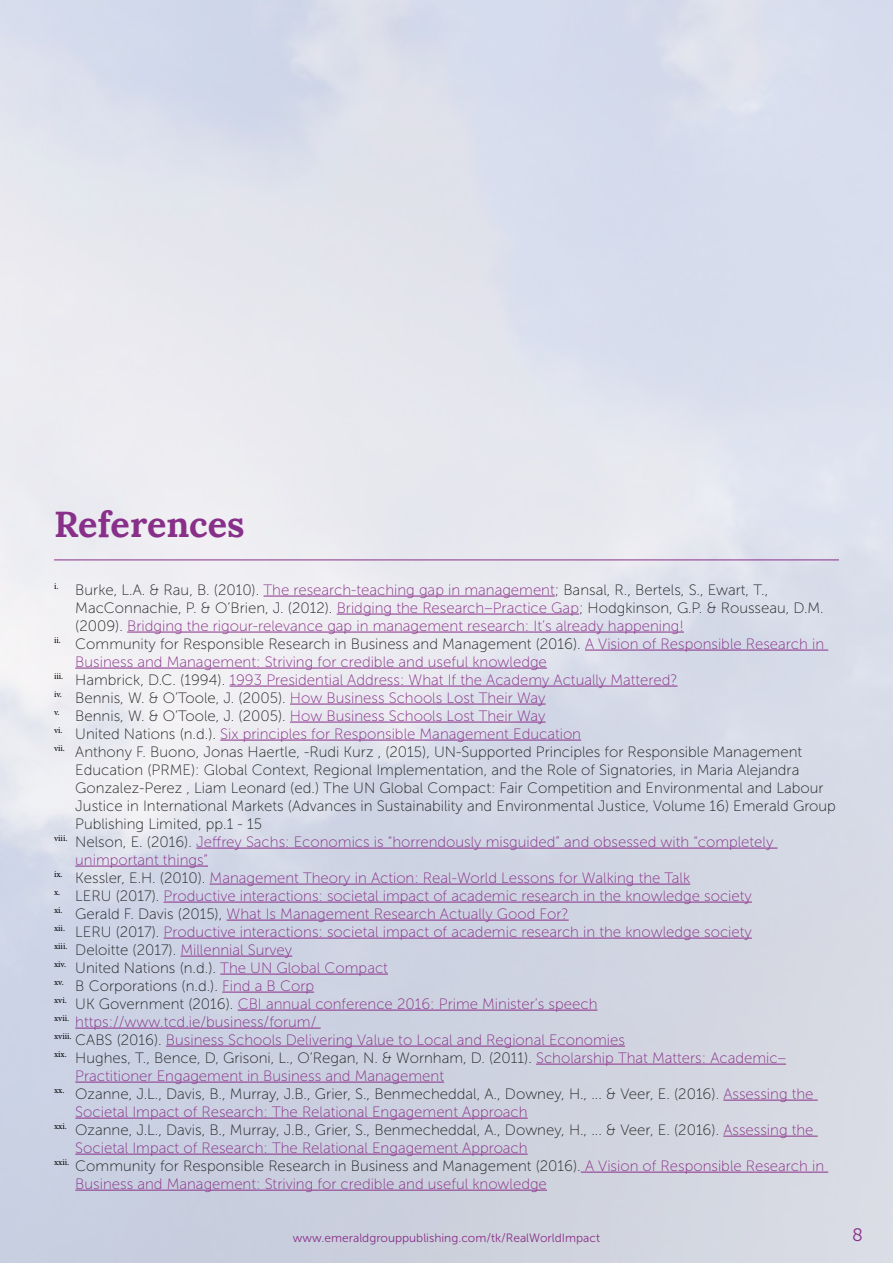
<style>
.page{position:relative;width:893px;height:1263px;background:#fff}
.page>*{position:absolute;margin:0;border:0;box-sizing:border-box;transform-origin:0 0}
.t1{font:700 36px "Lora";color:#883089}
.t2{font:18px "Museo Sans 300";color:#883089}
.t3{font:15px "Museo Sans 100";color:#883089}
.t4{font:15px "Museo Sans 100";color:#222323}
.t5{font:12px "Museo Sans 300";color:#883089}
.s1{color:#883089}
.s2{color:#222323}
</style>
<div class="page">
<hr style="left:264px;top:596px;width:291px;height:1px;background:#883089">
<hr style="left:337px;top:614px;width:242px;height:1px;background:#883089">
<hr style="left:127px;top:632px;width:557px;height:1px;background:#883089">
<hr style="left:585px;top:650px;width:243px;height:1px;background:#883089">
<hr style="left:75px;top:668px;width:472px;height:1px;background:#883089">
<hr style="left:229px;top:686px;width:448px;height:1px;background:#883089">
<hr style="left:290px;top:704px;width:256px;height:1px;background:#883089">
<hr style="left:290px;top:722px;width:256px;height:1px;background:#883089">
<hr style="left:220px;top:740px;width:361px;height:1px;background:#883089">
<hr style="left:196px;top:848px;width:581px;height:1px;background:#883089">
<hr style="left:75px;top:866px;width:133px;height:1px;background:#883089">
<hr style="left:210px;top:884px;width:480px;height:1px;background:#883089">
<hr style="left:164px;top:902px;width:588px;height:1px;background:#883089">
<hr style="left:227px;top:920px;width:342px;height:1px;background:#883089">
<hr style="left:164px;top:938px;width:588px;height:1px;background:#883089">
<hr style="left:180px;top:956px;width:112px;height:1px;background:#883089">
<hr style="left:220px;top:974px;width:168px;height:1px;background:#883089">
<hr style="left:222px;top:992px;width:92px;height:1px;background:#883089">
<hr style="left:238px;top:1010px;width:359px;height:1px;background:#883089">
<hr style="left:75px;top:1028px;width:246px;height:1px;background:#883089">
<hr style="left:166px;top:1046px;width:459px;height:1px;background:#883089">
<hr style="left:536px;top:1064px;width:250px;height:1px;background:#883089">
<hr style="left:75px;top:1082px;width:369px;height:1px;background:#883089">
<hr style="left:723px;top:1100px;width:95px;height:1px;background:#883089">
<hr style="left:75px;top:1118px;width:453px;height:1px;background:#883089">
<hr style="left:723px;top:1136px;width:95px;height:1px;background:#883089">
<hr style="left:75px;top:1154px;width:453px;height:1px;background:#883089">
<hr style="left:581px;top:1172px;width:247px;height:1px;background:#883089">
<hr style="left:75px;top:1190px;width:472px;height:1px;background:#883089">
<hr style="left:54px;top:559px;width:785px;height:1px;background:#883089">
<hr style="left:0;top:0;width:1px;height:1263px;background:#d9dcdc">
<svg style="left:0;top:38px;width:1px;height:623px"></svg>
<h1 class="t1" style="left:54px;top:494px;width:192px">References</h1>
<p class="t4" style="left:54px;top:581px;width:716px"><sup>i.</sup> Burke, L.A. &amp; Rau, B. (2010). <span class="s1">The research-teaching gap in management</span>; Bansal, R., Bertels, S., Ewart, T.,</p>
<p class="t4" style="left:75px;top:599px;width:750px">MacConnachie, P. &amp; O’Brien, J. (2012). <span class="s1">Bridging the Research–Practice Gap</span>; Hodgkinson, G.P. &amp; Rousseau, D.M.</p>
<p class="t3" style="left:75px;top:617px;width:610px"><span class="s2">(2009).</span> Bridging the rigour-relevance gap in management research: It’s already happening!</p>
<p class="t4" style="left:54px;top:635px;width:772px"><sup>ii.</sup> Community for Responsible Research in Business and Management (2016). <span class="s1">A Vision of Responsible Research in</span></p>
<p class="t3" style="left:75px;top:653px;width:473px">Business and Management: Striving for credible and useful knowledge</p>
<p class="t3" style="left:54px;top:671px;width:625px"><sup>iii.</sup> <span class="s2">Hambrick, D.C. (1994).</span> 1993 Presidential Address: What If the Academy Actually Mattered?</p>
<p class="t3" style="left:54px;top:689px;width:493px"><sup>iv.</sup> <span class="s2">Bennis, W. &amp; O’Toole, J. (2005).</span> How Business Schools Lost Their Way</p>
<p class="t3" style="left:54px;top:707px;width:493px"><sup>v.</sup> <span class="s2">Bennis, W. &amp; O’Toole, J. (2005).</span> How Business Schools Lost Their Way</p>
<p class="t3" style="left:54px;top:725px;width:529px"><sup>vi.</sup> <span class="s2">United Nations (n.d.).</span> Six principles for Responsible Management Education</p>
<p class="t4" style="left:54px;top:743px;width:750px"><sup>vii.</sup> Anthony F. Buono, Jonas Haertle, -Rudi Kurz , (2015), UN-Supported Principles for Responsible Management</p>
<p class="t4" style="left:75px;top:761px;width:726px">Education (PRME): Global Context, Regional Implementation, and the Role of Signatories, in Maria Alejandra</p>
<p class="t4" style="left:75px;top:779px;width:750px">Gonzalez-Perez , Liam Leonard (ed.) The UN Global Compact: Fair Competition and Environmental and Labour</p>
<p class="t4" style="left:75px;top:797px;width:762px">Justice in International Markets (Advances in Sustainability and Environmental Justice, Volume 16) Emerald Group</p>
<p class="t4" style="left:75px;top:815px;width:188px">Publishing Limited, pp.1 - 15</p>
<p class="t3" style="left:54px;top:833px;width:721px"><sup>viii.</sup> <span class="s2">Nelson, E. (2016).</span> Jeffrey Sachs: Economics is “horrendously misguided” and obsessed with “completely</p>
<p class="t3" style="left:75px;top:851px;width:134px">unimportant things”</p>
<p class="t3" style="left:54px;top:869px;width:638px"><sup>ix.</sup> <span class="s2">Kessler, E.H. (2010).</span> Management Theory in Action: Real-World Lessons for Walking the Talk</p>
<p class="t3" style="left:54px;top:887px;width:699px"><sup>x.</sup> <span class="s2">LERU (2017).</span> Productive interactions: societal impact of academic research in the knowledge society</p>
<p class="t3" style="left:54px;top:905px;width:516px"><sup>xi.</sup> <span class="s2">Gerald F. Davis (2015),</span> What Is Management Research Actually Good For?</p>
<p class="t3" style="left:54px;top:923px;width:699px"><sup>xii.</sup> <span class="s2">LERU (2017).</span> Productive interactions: societal impact of academic research in the knowledge society</p>
<p class="t3" style="left:54px;top:941px;width:240px"><sup>xiii.</sup> <span class="s2">Deloitte (2017).</span> Millennial Survey</p>
<p class="t4" style="left:54px;top:959px;width:335px"><sup>xiv.</sup> United Nations (n.d.). <span class="s1">The UN Global Compact</span></p>
<p class="t4" style="left:54px;top:977px;width:262px"><sup>xv.</sup> B Corporations (n.d.). <span class="s1">Find a B Corp</span></p>
<p class="t3" style="left:54px;top:995px;width:545px"><sup>xvi.</sup> <span class="s2">UK Government (2016).</span> CBI annual conference 2016: Prime Minister’s speech</p>
<p class="t3" style="left:54px;top:1013px;width:264px"><sup>xvii.</sup> https://www.tcd.ie/business/forum/</p>
<p class="t3" style="left:54px;top:1031px;width:572px"><sup>xviii.</sup> <span class="s2">CABS (2016).</span> Business Schools Delivering Value to Local and Regional Economies</p>
<p class="t4" style="left:54px;top:1049px;width:733px"><sup>xix.</sup> Hughes, T., Bence, D, Grisoni, L., O’Regan, N. &amp; Wornham, D. (2011). <span class="s1">Scholarship That Matters: Academic–</span></p>
<p class="t3" style="left:75px;top:1067px;width:370px">Practitioner Engagement in Business and Management</p>
<p class="t4" style="left:54px;top:1085px;width:761px"><sup>xx.</sup> Ozanne, J.L., Davis, B., Murray, J.B., Grier, S., Benmecheddal, A., Downey, H., ... &amp; Veer, E. (2016). <span class="s1">Assessing the</span></p>
<p class="t3" style="left:75px;top:1103px;width:454px">Societal Impact of Research: The Relational Engagement Approach</p>
<p class="t4" style="left:54px;top:1121px;width:761px"><sup>xxi.</sup> Ozanne, J.L., Davis, B., Murray, J.B., Grier, S., Benmecheddal, A., Downey, H., ... &amp; Veer, E. (2016). <span class="s1">Assessing the</span></p>
<p class="t3" style="left:75px;top:1139px;width:454px">Societal Impact of Research: The Relational Engagement Approach</p>
<p class="t4" style="left:54px;top:1157px;width:772px"><sup>xxii.</sup> Community for Responsible Research in Business and Management (2016). <span class="s1">A Vision of Responsible Research in</span></p>
<p class="t3" style="left:75px;top:1175px;width:473px">Business and Management: Striving for credible and useful knowledge</p>
<p class="t5" style="left:293px;top:1231px;width:309px">www.emeraldgrouppublishing.com/tk/RealWorldImpact</p>
<p class="t2" style="left:852px;top:1225px;width:12px">8</p>
</div>
